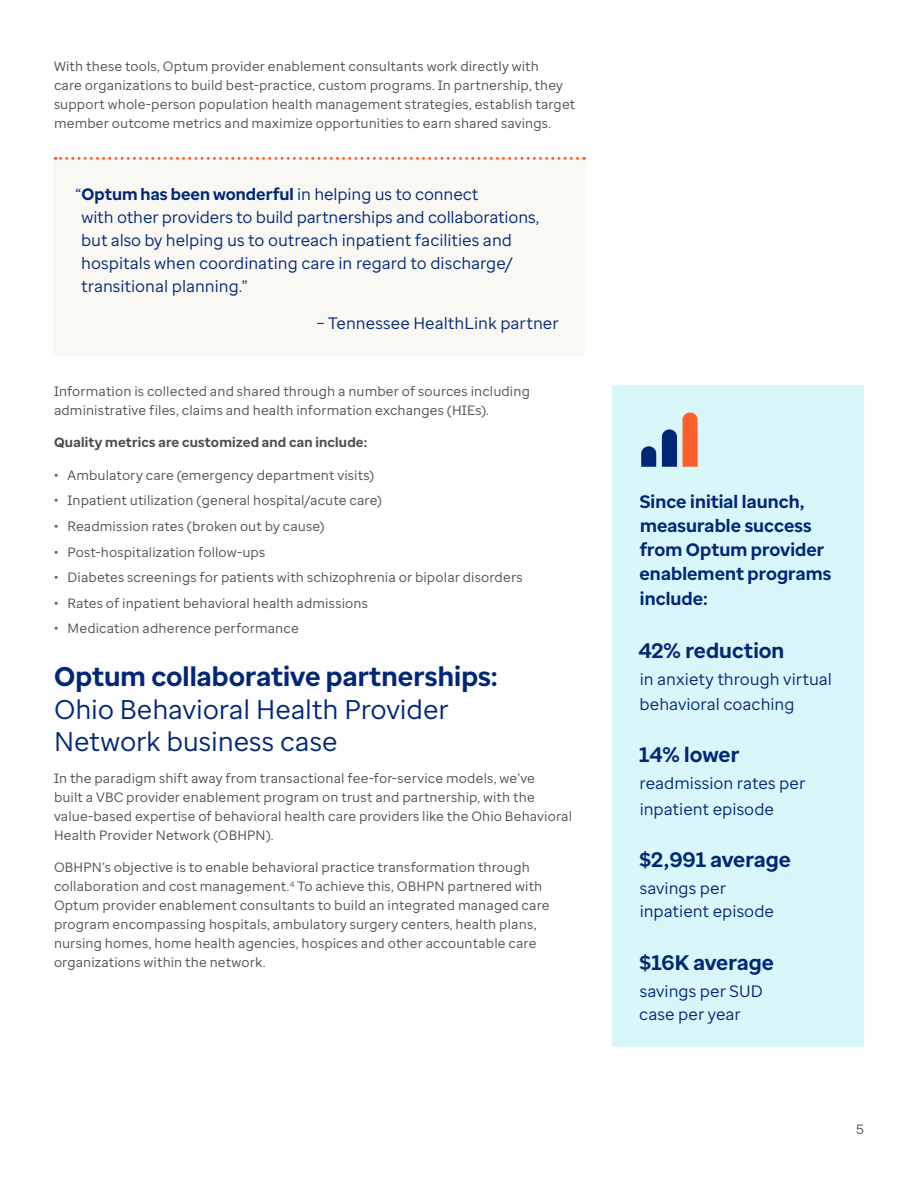
<style>
.page{position:relative;width:918px;height:1188px;background:#fff}
.page>*{position:absolute;margin:0;border:0;box-sizing:border-box;transform-origin:0 0}
.Subhead{font:27px/32.4px "Optum Sans";letter-spacing:-.005em;color:#002677}
.Body_bullet_-_Level_1{font:700 21px "Optum Sans";letter-spacing:.005em;color:#002677}
.Callout_body{font:700 18px/24.3px "Optum Sans";letter-spacing:.005em;color:#002677}
.Callout_body-2{font:16.5px/23.1px "Optum Sans";letter-spacing:-.005em;color:#002677}
.Body_bullet_-_Level_1-2{font:16.5px/25.2px "Optum Sans";color:#002677}
.Body{font:13.5px/18.9px "Optum Sans";letter-spacing:.01em;color:#4b4d4f}
.Body-2{font:700 13.5px "Optum Sans";letter-spacing:.015em;color:#4b4d4f}
.s1{font-weight:700}
</style>
<div class="page">
<div style="left:54px;top:160px;width:531px;height:196px;background:#faf8f2"></div>
<svg style="left:55px;top:157px;width:522px;height:3px"></svg>
<div style="left:612px;top:386px;width:252px;height:661px;background:#d9f6fa"></div>
<svg style="left:641px;top:429px;width:36px;height:38px"></svg>
<svg style="left:683px;top:412px;width:15px;height:55px"></svg>
<p class="Body" style="left:54px;top:57px;width:523px">With these tools, Optum provider enablement consultants work directly with<br>care organizations to build best-practice, custom programs. In partnership, they support whole-person population health management strategies, establish target member outcome metrics and maximize opportunities to earn shared savings.</p>
<p class="Callout_body-2" style="left:81px;top:182px;width:460px;text-indent:-6px">“<span class="s1">Optum has been wonderful</span> in helping us to connect<br>with other providers to build partnerships and collaborations, but also by helping us to outreach inpatient facilities and hospitals when coordinating care in regard to discharge/ transitional planning.”</p>
<p class="Callout_body-2" style="left:316px;top:311px;width:244px">– Tennessee HealthLink partner</p>
<p class="Body" style="left:54px;top:382px;width:477px">Information is collected and shared through a number of sources including administrative files, claims and health information exchanges (HIEs).</p>
<p class="Body-2" style="left:54px;top:434px;width:315px">Quality metrics are customized and can include:</p>
<p class="Body" style="left:54px;top:465px;width:322px">• Ambulatory care (emergency department visits)</p>
<p class="Body" style="left:54px;top:491px;width:329px">• Inpatient utilization (general hospital/acute care)</p>
<p class="Body" style="left:54px;top:517px;width:272px">• Readmission rates (broken out by cause)</p>
<p class="Body" style="left:54px;top:542px;width:213px">• Post-hospitalization follow-ups</p>
<p class="Body" style="left:54px;top:568px;width:470px">• Diabetes screenings for patients with schizophrenia or bipolar disorders</p>
<p class="Body" style="left:54px;top:593px;width:315px">• Rates of inpatient behavioral health admissions</p>
<p class="Body" style="left:54px;top:619px;width:246px">• Medication adherence performance</p>
<p class="Subhead" style="left:54px;top:660px;width:445px"><span class="s1">Optum collaborative partnerships:<br></span>Ohio Behavioral Health Provider<br>Network business case</p>
<p class="Body" style="left:54px;top:769px;width:520px">In the paradigm shift away from transactional fee-for-service models, we’ve<br>built a VBC provider enablement program on trust and partnership, with the value-based expertise of behavioral health care providers like the Ohio Behavioral Health Provider Network (OBHPN).</p>
<p class="Body" style="left:54px;top:858px;width:497px">OBHPN’s objective is to enable behavioral practice transformation through collaboration and cost management.<sup>4</sup> To achieve this, OBHPN partnered with Optum provider enablement consultants to build an integrated managed care program encompassing hospitals, ambulatory surgery centers, health plans, nursing homes, home health agencies, hospices and other accountable care organizations within the network.</p>
<p class="Callout_body" style="left:640px;top:490px;width:193px">Since initial launch, measurable success from Optum provider enablement programs include:</p>
<p class="Body_bullet_-_Level_1" style="left:639px;top:637px;width:147px">42% reduction</p>
<p class="Body_bullet_-_Level_1-2" style="left:640px;top:666px;width:194px">in anxiety through virtual behavioral coaching</p>
<p class="Body_bullet_-_Level_1" style="left:639px;top:741px;width:102px">14% lower</p>
<p class="Body_bullet_-_Level_1-2" style="left:640px;top:771px;width:167px">readmission rates per inpatient episode</p>
<p class="Body_bullet_-_Level_1" style="left:640px;top:846px;width:153px">$2,991 average</p>
<p class="Body_bullet_-_Level_1-2" style="left:640px;top:877px;width:136px;line-height:23.1px">savings per inpatient episode</p>
<p class="Body_bullet_-_Level_1" style="left:640px;top:949px;width:136px">$16K average</p>
<p class="Body_bullet_-_Level_1-2" style="left:639px;top:979px;width:125px;line-height:23.1px">savings per SUD case per year</p>
<p class="Body" style="left:856px;top:1120px;width:9px">5</p>
</div>
